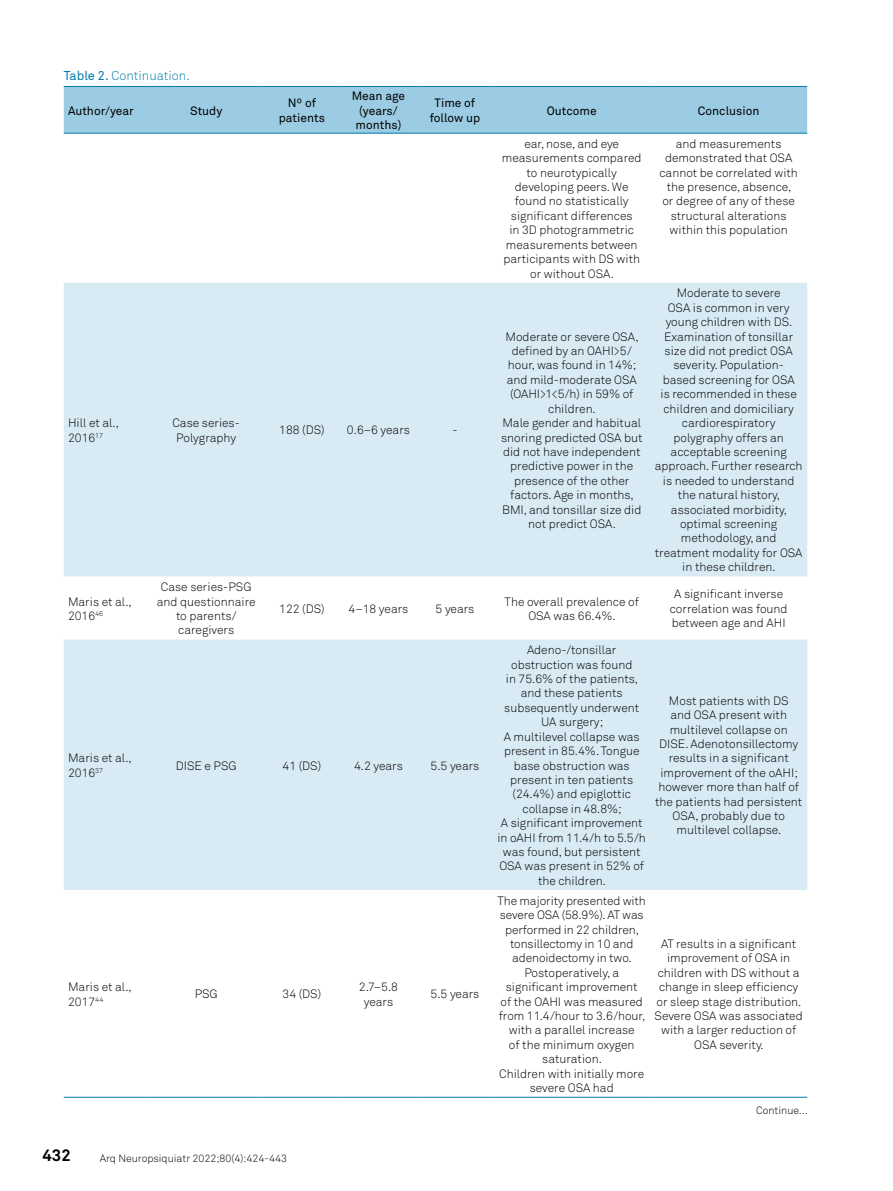
<style>
.page{position:relative;width:893px;height:1191px;background:#fff}
.page>*{position:absolute;margin:0;border:0;box-sizing:border-box;transform-origin:0 0}
.t1{font:700 16.5px "Akkurat Pro";color:#000}
.t2{font:12.75px "Akkurat Light Pro";color:#007dac}
.t3{font:12px/14.4px "Akkurat Light Pro";color:#000;text-align:center}
.t4{font:12px/14.4px "Akkurat Pro";color:#000;text-align:center}
.t5{font:10.5px "Akkurat Light Pro";color:#000}
.s1{font-family:"Akkurat Pro"}
</style>
<div class="page">
<div style="left:64px;top:87px;width:743px;height:46px;background:#9bcce3"></div>
<svg style="left:64px;top:283px;width:743px;height:607px;fill:#d8eaf4"></svg>
<hr style="left:64px;top:86px;width:85px;height:1px;background:#007dac">
<hr style="left:149px;top:86px;width:115px;height:1px;background:#007dac">
<hr style="left:264px;top:86px;width:76px;height:1px;background:#007dac">
<hr style="left:340px;top:86px;width:77px;height:1px;background:#007dac">
<hr style="left:417px;top:86px;width:76px;height:1px;background:#007dac">
<hr style="left:493px;top:86px;width:157px;height:1px;background:#007dac">
<hr style="left:650px;top:86px;width:157px;height:1px;background:#007dac">
<hr style="left:64px;top:133px;width:85px;height:1px;background:#007dac">
<hr style="left:149px;top:133px;width:115px;height:1px;background:#007dac">
<hr style="left:264px;top:133px;width:76px;height:1px;background:#007dac">
<hr style="left:340px;top:133px;width:77px;height:1px;background:#007dac">
<hr style="left:417px;top:133px;width:76px;height:1px;background:#007dac">
<hr style="left:493px;top:133px;width:157px;height:1px;background:#007dac">
<hr style="left:650px;top:133px;width:157px;height:1px;background:#007dac">
<hr style="left:64px;top:1096px;width:85px;height:1px;background:#007dac">
<hr style="left:149px;top:1096px;width:115px;height:1px;background:#007dac">
<hr style="left:264px;top:1096px;width:76px;height:1px;background:#007dac">
<hr style="left:340px;top:1096px;width:77px;height:1px;background:#007dac">
<hr style="left:417px;top:1096px;width:76px;height:1px;background:#007dac">
<hr style="left:493px;top:1096px;width:157px;height:1px;background:#007dac">
<hr style="left:650px;top:1096px;width:157px;height:1px;background:#007dac">
<p class="t2" style="left:64px;top:68px;width:127px"><span class="s1">Table 2.</span> Continuation.</p>
<p class="t4" style="left:68px;top:103px;width:67px">Author/year</p>
<p class="t4" style="left:190px;top:103px;width:34px">Study</p>
<p class="t4" style="left:279px;top:96px;width:48px">Nº of patients</p>
<p class="t4" style="left:352px;top:89px;width:55px">Mean age (years/ months)</p>
<p class="t4" style="left:430px;top:96px;width:52px">Time of follow up</p>
<p class="t4" style="left:547px;top:103px;width:51px">Outcome</p>
<p class="t4" style="left:698px;top:103px;width:63px">Conclusion</p>
<p class="t3" style="left:502px;top:137px;width:141px">ear, nose, and eye measurements compared to neurotypically developing peers. We found no statistically significant differences<br>in 3D photogrammetric measurements between participants with DS with or without OSA.</p>
<p class="t3" style="left:659px;top:137px;width:140px">and measurements demonstrated that OSA cannot be correlated with the presence, absence, or degree of any of these structural alterations within this population</p>
<p class="t3" style="left:68px;top:416px;width:53px;text-align:left">Hill et al.,<br>2016<sup>17</sup></p>
<p class="t3" style="left:172px;top:416px;width:69px">Case series-<br>Polygraphy</p>
<p class="t3" style="left:279px;top:423px;width:47px">188 (DS)</p>
<p class="t3" style="left:347px;top:423px;width:65px">0.6–6 years</p>
<p class="t3" style="left:452px;top:423px;width:7px">-</p>
<p class="t3" style="left:501px;top:329px;width:143px">Moderate or severe OSA, defined by an OAHI&gt;5/ hour, was found in 14%; and mild-moderate OSA (OAHI&gt;1&lt;5/h) in 59% of children.<br>Male gender and habitual snoring predicted OSA but did not have independent predictive power in the presence of the other factors. Age in months,<br>BMI, and tonsillar size did not predict OSA.</p>
<p class="t3" style="left:655px;top:286px;width:149px">Moderate to severe<br>OSA is common in very young children with DS.<br>Examination of tonsillar size did not predict OSA severity. Population-<br>based screening for OSA<br>is recommended in these children and domiciliary cardiorespiratory polygraphy offers an acceptable screening approach. Further research is needed to understand the natural history, associated morbidity, optimal screening methodology, and treatment modality for OSA in these children.</p>
<p class="t3" style="left:68px;top:594px;width:65px;text-align:left">Maris et al.,<br>2016<sup>46</sup></p>
<p class="t3" style="left:157px;top:580px;width:100px">Case series-PSG and questionnaire to parents/ caregivers</p>
<p class="t3" style="left:279px;top:601px;width:47px">122 (DS)</p>
<p class="t3" style="left:349px;top:601px;width:61px">4–18 years</p>
<p class="t3" style="left:436px;top:601px;width:40px">5 years</p>
<p class="t3" style="left:505px;top:594px;width:136px">The overall prevalence of<br>OSA was 66.4%.</p>
<p class="t3" style="left:670px;top:587px;width:119px">A significant inverse correlation was found between age and AHI</p>
<p class="t3" style="left:68px;top:751px;width:65px;text-align:left">Maris et al.,<br>2016<sup>37</sup></p>
<p class="t3" style="left:176px;top:758px;width:62px">DISE e PSG</p>
<p class="t3" style="left:283px;top:758px;width:40px">41 (DS)</p>
<p class="t3" style="left:354px;top:758px;width:50px">4.2 years</p>
<p class="t3" style="left:431px;top:758px;width:50px">5.5 years</p>
<p class="t3" style="left:68px;top:980px;width:65px;text-align:left">Maris et al.,<br>2017<sup>44</sup></p>
<p class="t3" style="left:195px;top:987px;width:25px">PSG</p>
<p class="t3" style="left:283px;top:987px;width:40px">34 (DS)</p>
<p class="t3" style="left:359px;top:980px;width:41px">2.7–5.8 years</p>
<p class="t3" style="left:431px;top:987px;width:50px">5.5 years</p>
<h1 class="t1" style="left:43px;top:1145px;width:30px">432</h1>
<p class="t5" style="left:100px;top:1151px;width:189px">Arq Neuropsiquiatr 2022;80(4):424-443</p>
<p class="t3" style="left:497px;top:643px;width:150px">Adeno-/tonsillar obstruction was found<br>in 75.6% of the patients, and these patients subsequently underwent<br>UA surgery;<br>A multilevel collapse was present in 85.4%. Tongue base obstruction was present in ten patients (24.4%) and epiglottic collapse in 48.8%;<br>A significant improvement in oAHI from 11.4/h to 5.5/h was found, but persistent<br>OSA was present in 52% of the children.</p>
<p class="t3" style="left:497px;top:893px;width:150px">The majority presented with severe OSA (58.9%). AT was performed in 22 children, tonsillectomy in 10 and adenoidectomy in two.<br>Postoperatively, a significant improvement<br>of the OAHI was measured from 11.4/hour to 3.6/hour, with a parallel increase<br>of the minimum oxygen saturation.<br>Children with initially more severe OSA had</p>
<p class="t3" style="left:655px;top:693px;width:149px">Most patients with DS<br>and OSA present with multilevel collapse on<br>DISE. Adenotonsillectomy results in a significant improvement of the oAHI; however more than half of the patients had persistent<br>OSA, probably due to multilevel collapse.</p>
<p class="t3" style="left:655px;top:936px;width:150px">AT results in a significant improvement of OSA in children with DS without a change in sleep efficiency or sleep stage distribution.<br>Severe OSA was associated with a larger reduction of<br>OSA severity.</p>
<p class="t5" style="left:756px;top:1104px;width:53px">Continue…</p>
</div>
